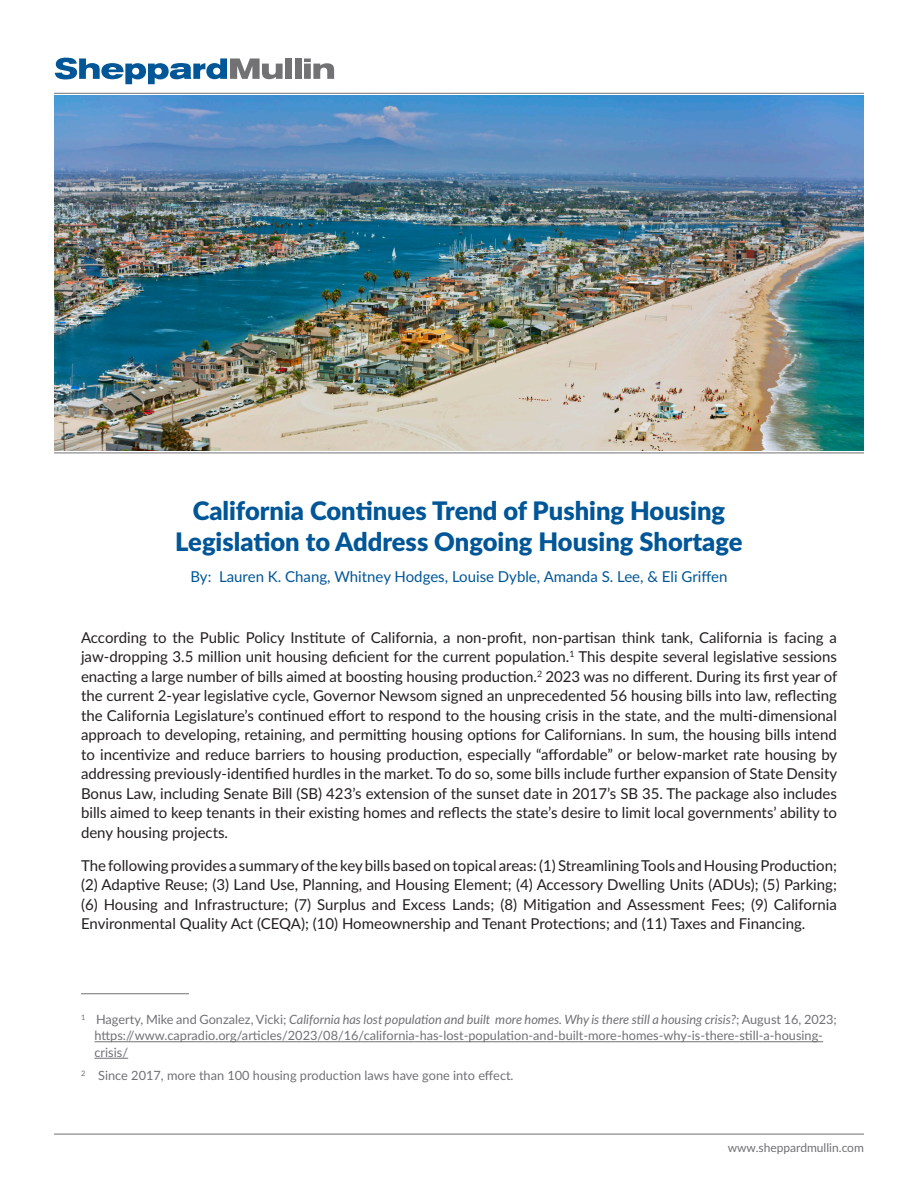
<style>
.page{position:relative;width:918px;height:1188px;background:#fff}
.page>*{position:absolute;margin:0;border:0;box-sizing:border-box;transform-origin:0 0}
.t1{font:900 25.5px/30.6px "Lato";color:#005697;text-align:center}
.Body{font:15px/19.5px "Lato";color:#231f20;text-align:justify}
.t2{font:15px "Lato";color:#005697}
.footnote{font:12.75px/16.5px "Lato";color:#717074}
.t3{font:12px "Lato";color:#717074}
.s1{font-style:italic}
</style>
<div class="page">
<svg style="left:55px;top:58px;width:228px;height:26px"></svg>
<div style="left:285px;top:58px;width:7px;height:21px;background:#727174"></div>
<div style="left:295px;top:58px;width:6px;height:21px;background:#727174"></div>
<svg style="left:304px;top:58px;width:30px;height:21px"></svg>
<hr style="left:54px;top:93px;width:810px;height:1px;background:#717074">
<hr style="left:54px;top:1134px;width:810px;height:1px;background:#717074">
<hr style="left:54px;top:453px;width:810px;height:1px;background:#717074">
<hr style="left:81px;top:993px;width:108px;height:1px;background:#717074">
<hr style="left:94px;top:1041px;width:729px;height:1px;background:#717074">
<hr style="left:94px;top:1058px;width:34px;height:1px;background:#717074">
<img style="left:54px;top:96px;width:810px;height:354px">
<p class="t1" style="left:175px;top:495px;width:569px">California Continues Trend of Pushing Housing<br>Legislation to Address Ongoing Housing Shortage</p>
<p class="t2" style="left:190px;top:566px;width:539px">By: Lauren K. Chang, Whitney Hodges, Louise Dyble, Amanda S. Lee, &amp; Eli Griffen</p>
<p class="Body" style="left:81px;top:627px;width:758px">According to the Public Policy Institute of California, a non-profit, non-partisan think tank, California is facing a jaw-dropping 3.5 million unit housing deficient for the current population.<sup>1</sup> This despite several legislative sessions enacting a large number of bills aimed at boosting housing production.<sup>2</sup> 2023 was no different. During its first year of the current 2-year legislative cycle, Governor Newsom signed an unprecedented 56 housing bills into law, reflecting the California Legislature’s continued effort to respond to the housing crisis in the state, and the multi-dimensional approach to developing, retaining, and permitting housing options for Californians. In sum, the housing bills intend to incentivize and reduce barriers to housing production, especially “affordable” or below-market rate housing by addressing previously-identified hurdles in the market. To do so, some bills include further expansion of State Density Bonus Law, including Senate Bill (SB) 423’s extension of the sunset date in 2017’s SB 35. The package also includes bills aimed to keep tenants in their existing homes and reflects the state’s desire to limit local governments’ ability to deny housing projects.</p>
<p class="Body" style="left:81px;top:855px;width:757px">The following provides a summary of the key bills based on topical areas: (1) Streamlining Tools and Housing Production; (2) Adaptive Reuse; (3) Land Use, Planning, and Housing Element; (4) Accessory Dwelling Units (ADUs); (5) Parking; (6) Housing and Infrastructure; (7) Surplus and Excess Lands; (8) Mitigation and Assessment Fees; (9) California Environmental Quality Act (CEQA); (10) Homeownership and Tenant Protections; and (11) Taxes and Financing.</p>
<p class="footnote" style="left:94px;top:1010px;width:744px;text-indent:-14px"><sup>1</sup> Hagerty, Mike and Gonzalez, Vicki; <span class="s1">California has lost population and built more homes. Why is there still a housing crisis?</span>; August 16, 2023; https://www.capradio.org/articles/2023/08/16/california-has-lost-population-and-built-more-homes-why-is-there-still-a-housing&shy;crisis/</p>
<p class="footnote" style="left:81px;top:1067px;width:434px"><sup>2</sup> Since 2017, more than 100 housing production laws have gone into effect.</p>
<p class="t3" style="left:728px;top:1139px;width:138px">www.sheppardmullin.com</p>
</div>
